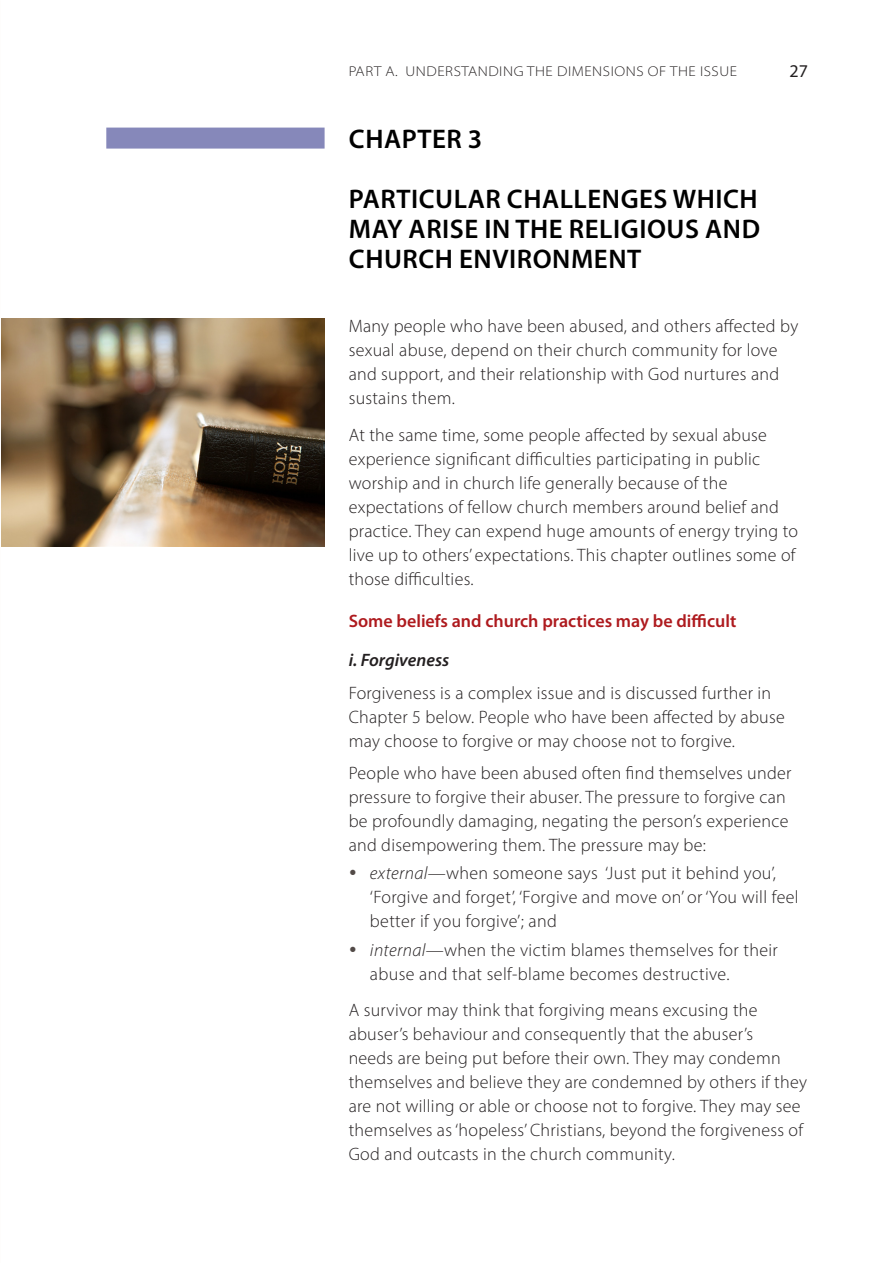
<style>
.page{position:relative;width:893px;height:1263px;background:#fff}
.page>*{position:absolute;margin:0;border:0;box-sizing:border-box;transform-origin:0 0}
.t1{font:600 27px/30px "Myriad Pro";letter-spacing:.02em;color:#000;text-align:justify}
.t2{font:300 18px/24px "Myriad Pro";letter-spacing:.015em;color:#231f20}
.t3{font:600 18px "Myriad Pro";color:#ae1a1e}
.t4{font:italic 600 18px "Myriad Pro";color:#231f20}
.t5{font:18px "Myriad Pro";color:#231f20}
.t6{font:300 semi-expanded 14.25px "Myriad Pro";letter-spacing:.04em;color:#231f20}
.s1{color:#524a47}
.s2{font-style:italic}
</style>
<div class="page">
<div style="left:106px;top:128px;width:219px;height:21px;background:#8688ba"></div>
<img style="left:2px;top:319px;width:323px;height:227px">
<p class="t6" style="left:349px;top:62px;width:390px">PART A. UNDERSTANDING THE DIMENSIONS OF THE ISSUE</p>
<h1 class="t1" style="left:349px;top:123px;width:135px">CHAPTER 3</h1>
<h1 class="t1" style="left:349px;top:183px;width:413px">PARTICULAR CHALLENGES WHICH MAY ARISE IN THE RELIGIOUS AND CHURCH ENVIRONMENT</h1>
<p class="t5" style="left:789px;top:60px;width:20px">27</p>
<p class="t2" style="left:349px;top:314px;width:451px">Many people who have been abused, and others affected by sexual abuse, depend on their church community for love and support, and their relationship with God nurtures and sustains them.</p>
<p class="t2" style="left:349px;top:423px;width:451px">At the same time, some people affected by sexual abuse experience significant difficulties participating in public worship and in church life generally because of the expectations of fellow church members around belief and practice. They can expend huge amounts of energy trying to live up to others’ expectations. This chapter outlines some of those difficulties.</p>
<p class="t3" style="left:349px;top:610px;width:389px">Some beliefs and church practices may be difficult</p>
<p class="t4" style="left:349px;top:648px;width:102px">i. Forgiveness</p>
<p class="t2" style="left:349px;top:680px;width:438px">Forgiveness is a complex issue and is discussed further in<br>Chapter 5 below. People who have been affected by abuse may choose to forgive or may choose not to forgive.</p>
<p class="t2" style="left:349px;top:761px;width:444px">People who have been abused often find themselves under pressure to forgive their abuser. The pressure to forgive can be profoundly damaging, negating the person’s experience and disempowering them. The pressure may be:</p>
<p class="t2" style="left:370px;top:861px;width:430px;text-indent:-21px"><span class="s1">•</span> <span class="s2">external</span>—when someone says ‘Just put it behind you’, ‘Forgive and forget’, ‘Forgive and move on’ or ‘You will feel better if you forgive’; and</p>
<p class="t2" style="left:370px;top:937px;width:409px;text-indent:-21px"><span class="s1">•</span> <span class="s2">internal</span>—when the victim blames themselves for their abuse and that self-blame becomes destructive.</p>
<p class="t2" style="left:349px;top:998px;width:460px">A survivor may think that forgiving means excusing the abuser’s behaviour and consequently that the abuser’s<br>needs are being put before their own. They may condemn themselves and believe they are condemned by others if they are not willing or able or choose not to forgive. They may see themselves as ‘hopeless’ Christians, beyond the forgiveness of God and outcasts in the church community.</p>
</div>
